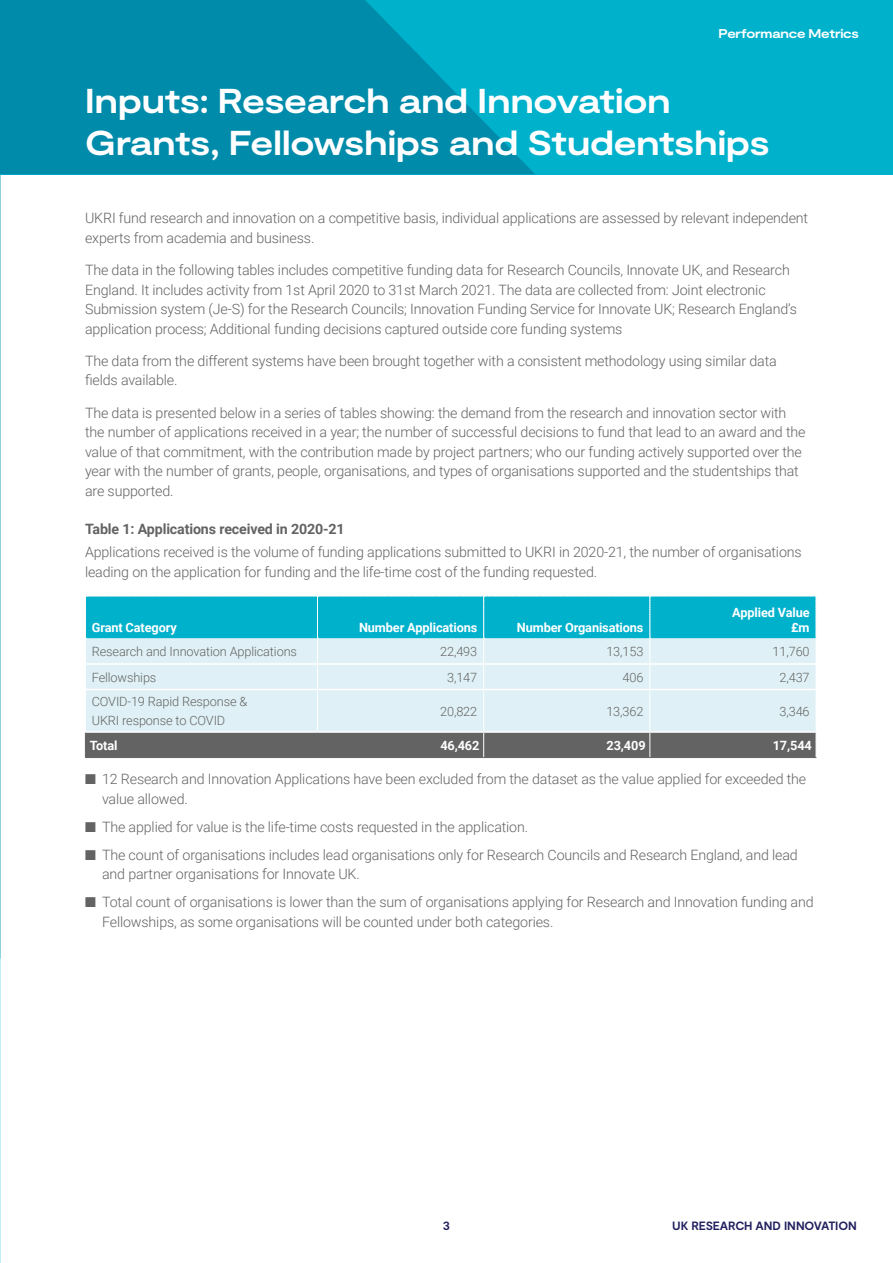
<style>
.page{position:relative;width:893px;height:1263px;background:#fff}
.page>*{position:absolute;margin:0;border:0;box-sizing:border-box;transform-origin:0 0}
.H1_White{font:700 expanded 34.5px/41.4px "Moderat";letter-spacing:-.005em;color:#fff}
.t1{font:300 14.25px/19.5px "Roboto";letter-spacing:-.01em;color:#646363}
.Table_number{font:700 14.25px "Roboto";letter-spacing:-.01em;color:#646363}
.Table_B1_left{font:300 12.75px "Roboto";letter-spacing:-.01em;color:#646363}
.Table_H1_right{font:700 12.75px/15.3px "Roboto";letter-spacing:-.01em;color:#fff;text-align:right}
.Table_B1_right{font:300 12.75px "Roboto";letter-spacing:-.01em;color:#646363}
.t2{font:700 expanded 12.75px "Moderat";letter-spacing:-.015em;color:#fff}
.Table_H1_left{font:700 12.75px "Roboto";letter-spacing:-.01em;color:#fff}
.t3{font:700 12px "Moderat";letter-spacing:-.01em;color:#211f5e}
</style>
<div class="page">
<div style="left:0;top:0;width:893px;height:174px;background:#00b1cc"></div>
<svg style="left:0;top:0;width:535px;height:174px;fill:#008baa"></svg>
<div style="left:86px;top:690px;width:730px;height:41px;background:#dff1f6"></div>
<hr style="left:317px;top:690px;width:1px;height:41px;background:#fff">
<hr style="left:483px;top:690px;width:1px;height:41px;background:#fff">
<hr style="left:649px;top:690px;width:1px;height:41px;background:#fff">
<hr style="left:317px;top:757px;width:167px;height:1px;background:#646363">
<hr style="left:484px;top:757px;width:166px;height:1px;background:#646363">
<hr style="left:650px;top:757px;width:166px;height:1px;background:#646363">
<svg style="left:85px;top:596px;width:731px;height:93px;background:#7cd4e3"></svg>
<div style="left:85px;top:732px;width:731px;height:25px;background:#646363"></div>
<hr style="left:85px;top:757px;width:232px;height:1px;background:#646363">
<p class="t2" style="left:719px;top:26px;width:142px">Performance Metrics</p>
<p class="H1_White" style="left:85px;top:82px;width:686px">Inputs: Research and Innovation<br>Grants, Fellowships and Studentships</p>
<p class="t1" style="left:85px;top:208px;width:725px">UKRI fund research and innovation on a competitive basis, individual applications are assessed by relevant independent experts from academia and business.</p>
<p class="t1" style="left:85px;top:260px;width:713px">The data in the following tables includes competitive funding data for Research Councils, Innovate UK, and Research England. It includes activity from 1st April 2020 to 31st March 2021. The data are collected from: Joint electronic Submission system (Je-S) for the Research Councils; Innovation Funding Service for Innovate UK; Research England’s application process; Additional funding decisions captured outside core funding systems</p>
<p class="t1" style="left:85px;top:350px;width:693px">The data from the different systems have been brought together with a consistent methodology using similar data fields available.</p>
<p class="t1" style="left:85px;top:402px;width:722px">The data is presented below in a series of tables showing: the demand from the research and innovation sector with the number of applications received in a year; the number of successful decisions to fund that lead to an award and the value of that commitment, with the contribution made by project partners; who our funding actively supported over the year with the number of grants, people, organisations, and types of organisations supported and the studentships that are supported.</p>
<p class="Table_number" style="left:85px;top:518px;width:261px">Table 1: Applications received in 2020-21</p>
<p class="t1" style="left:85px;top:542px;width:718px">Applications received is the volume of funding applications submitted to UKRI in 2020-21, the number of organisations leading on the application for funding and the life-time cost of the funding requested.</p>
<p class="Table_H1_left" style="left:92px;top:619px;width:86px">Grant Category</p>
<p class="Table_H1_right" style="left:359px;top:619px;width:120px">Number Applications</p>
<p class="Table_H1_right" style="left:517px;top:619px;width:128px">Number Organisations</p>
<p class="Table_H1_right" style="left:732px;top:604px;width:79px">Applied Value £m</p>
<p class="Table_B1_left" style="left:92px;top:642px;width:207px">Research and Innovation Applications</p>
<p class="Table_B1_right" style="left:440px;top:642px;width:39px">22,493</p>
<p class="Table_B1_right" style="left:606px;top:642px;width:39px">13,153</p>
<p class="Table_B1_right" style="left:772px;top:642px;width:39px">11,760</p>
<p class="Table_B1_left" style="left:92px;top:668px;width:66px">Fellowships</p>
<p class="Table_B1_right" style="left:447px;top:668px;width:32px">3,147</p>
<p class="Table_B1_right" style="left:623px;top:668px;width:22px">406</p>
<p class="Table_B1_right" style="left:779px;top:668px;width:32px">2,437</p>
<p class="Table_B1_left" style="left:92px;top:693px;width:157px">COVID-19 Rapid Response &amp;</p>
<p class="Table_B1_left" style="left:92px;top:711px;width:135px">UKRI response to COVID</p>
<p class="Table_B1_right" style="left:440px;top:702px;width:39px">20,822</p>
<p class="Table_B1_right" style="left:606px;top:702px;width:39px">13,362</p>
<p class="Table_B1_right" style="left:779px;top:702px;width:32px">3,346</p>
<p class="Table_H1_left" style="left:90px;top:736px;width:29px">Total</p>
<p class="Table_H1_right" style="left:440px;top:737px;width:41px">46,462</p>
<p class="Table_H1_right" style="left:607px;top:737px;width:41px">23,409</p>
<p class="Table_H1_right" style="left:773px;top:737px;width:41px">17,544</p>
<p class="t1" style="left:102px;top:769px;width:706px;text-indent:-17px">■ 12 Research and Innovation Applications have been excluded from the dataset as the value applied for exceeded the value allowed.</p>
<p class="t1" style="left:85px;top:816px;width:445px">■ The applied for value is the life-time costs requested in the application.</p>
<p class="t1" style="left:102px;top:844px;width:697px;text-indent:-17px">■ The count of organisations includes lead organisations only for Research Councils and Research England, and lead and partner organisations for Innovate UK.</p>
<p class="t1" style="left:102px;top:892px;width:713px;text-indent:-17px">■ Total count of organisations is lower than the sum of organisations applying for Research and Innovation funding and<br>Fellowships, as some organisations will be counted under both categories.</p>
<p class="t3" style="left:443px;top:1218px;width:9px">3</p>
<p class="t3" style="left:672px;top:1218px;width:186px">UK RESEARCH AND INNOVATION</p>
</div>
